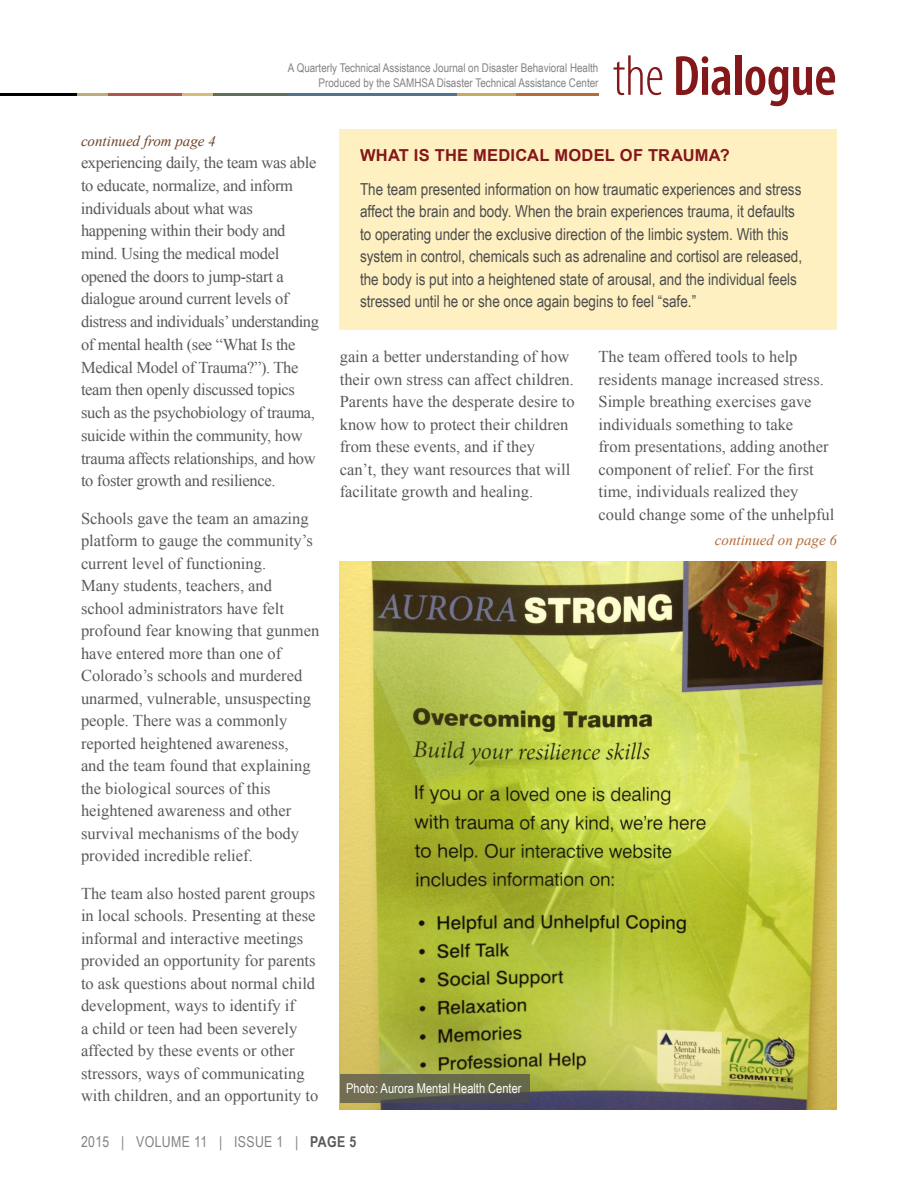
<style>
.page{position:relative;width:918px;height:1188px;background:#fff}
.page>*{position:absolute;margin:0;border:0;box-sizing:border-box;transform-origin:0 0}
.t1{font:600 condensed 57px "Myriad Pro";letter-spacing:-.01em;color:#84171a}
.Body_Text{font:16.5px/22.5px "Times New Roman";color:#58595b}
.Body_Text-2{font:16.5px/22.8px "Times New Roman";letter-spacing:-.02em;color:#58595b}
.t2{font:16.5px/22.5px "Arial Narrow";color:#4b4c4d}
.t3{font:15px "Arial Narrow";letter-spacing:.025em;color:#828284}
.Body_Text-3{font:italic 15px "Times New Roman";color:#6f4225}
.t4{font:italic 15px "Times New Roman";color:#b56c3b}
.t5{font:13.5px "Arial Narrow";color:#fff}
.t6{font:12px/14.2px "Arial Narrow";color:#828284;text-align:right}
.s1{font-weight:300}
.s2{font-family:"Arial";font-weight:700;color:#84171a}
.s3{font-weight:700;color:#58595b}
</style>
<div class="page">
<hr style="left:515px;top:93px;width:83px;height:3px;background:#b56c3b">
<hr style="left:287px;top:93px;width:172px;height:3px;background:#52738d">
<hr style="left:457px;top:93px;width:59px;height:3px;background:#c6ab5c">
<hr style="left:212px;top:93px;width:75px;height:3px;background:#616f57">
<hr style="left:107px;top:93px;width:75px;height:3px;background:#b15551">
<hr style="left:182px;top:93px;width:30px;height:3px;background:#d6bd7a">
<hr style="left:0;top:93px;width:77px;height:3px;background:#000">
<hr style="left:77px;top:93px;width:31px;height:3px;background:#bcae78">
<div style="left:340px;top:129px;width:497px;height:200px;background:#fff0c1"></div>
<img style="left:340px;top:562px;width:497px;height:547px">
<svg style="left:340px;top:1074px;width:190px;height:28px;background:#64654e"></svg>
<p class="t6" style="left:288px;top:61px;width:312px">A Quarterly Technical Assistance Journal on Disaster Behavioral Health<br>Produced by the SAMHSA Disaster Technical Assistance Center</p>
<h1 class="t1" style="left:613px;top:45px;width:225px"><span class="s1">the</span> Dialogue</h1>
<p class="Body_Text-3" style="left:81px;top:131px;width:136px">continued from page 4</p>
<p class="Body_Text-2" style="left:81px;top:151px;width:239px">experiencing daily, the team was able to educate, normalize, and inform individuals about what was happening within their body and mind. Using the medical model opened the doors to jump-start a dialogue around current levels of distress and individuals’ understanding of mental health (see “What Is the Medical Model of Trauma?”). The team then openly discussed topics such as the psychobiology of trauma, suicide within the community, how trauma affects relationships, and how to foster growth and resilience.</p>
<p class="Body_Text" style="left:81px;top:507px;width:240px">Schools gave the team an amazing platform to gauge the community’s current level of functioning.<br>Many students, teachers, and school administrators have felt profound fear knowing that gunmen have entered more than one of<br>Colorado’s schools and murdered unarmed, vulnerable, unsuspecting people. There was a commonly reported heightened awareness,<br>and the team found that explaining the biological sources of this heightened awareness and other survival mechanisms of the body provided incredible relief.</p>
<p class="Body_Text" style="left:81px;top:882px;width:239px">The team also hosted parent groups in local schools. Presenting at these informal and interactive meetings provided an opportunity for parents to ask questions about normal child development, ways to identify if<br>a child or teen had been severely affected by these events or other stressors, ways of communicating with children, and an opportunity to</p>
<p class="t2" style="left:360px;top:138px;width:443px;line-height:33.3px"><span class="s2">WHAT IS THE MEDICAL MODEL OF TRAUMA?<br></span>The team presented information on how traumatic experiences and stress</p>
<p class="t2" style="left:360px;top:199px;width:444px">affect the brain and body. When the brain experiences trauma, it defaults to operating under the exclusive direction of the limbic system. With this system in control, chemicals such as adrenaline and cortisol are released, the body is put into a heightened state of arousal, and the individual feels stressed until he or she once again begins to feel “safe.”</p>
<p class="Body_Text" style="left:340px;top:345px;width:237px">gain a better understanding of how their own stress can affect children.<br>Parents have the desperate desire to know how to protect their children from these events, and if they can’t, they want resources that will facilitate growth and healing.</p>
<p class="Body_Text" style="left:598px;top:345px;width:237px">The team offered tools to help residents manage increased stress.<br>Simple breathing exercises gave individuals something to take<br>from presentations, adding another component of relief. For the first time, individuals realized they could change some of the unhelpful</p>
<p class="t4" style="left:715px;top:529px;width:124px">continued on page 6</p>
<p class="t5" style="left:346px;top:1079px;width:177px">Photo: Aurora Mental Health Center</p>
<p class="t3" style="left:81px;top:1131px;width:277px">2015 | VOLUME 11 | ISSUE 1 | <span class="s3">PAGE 5</span></p>
</div>
